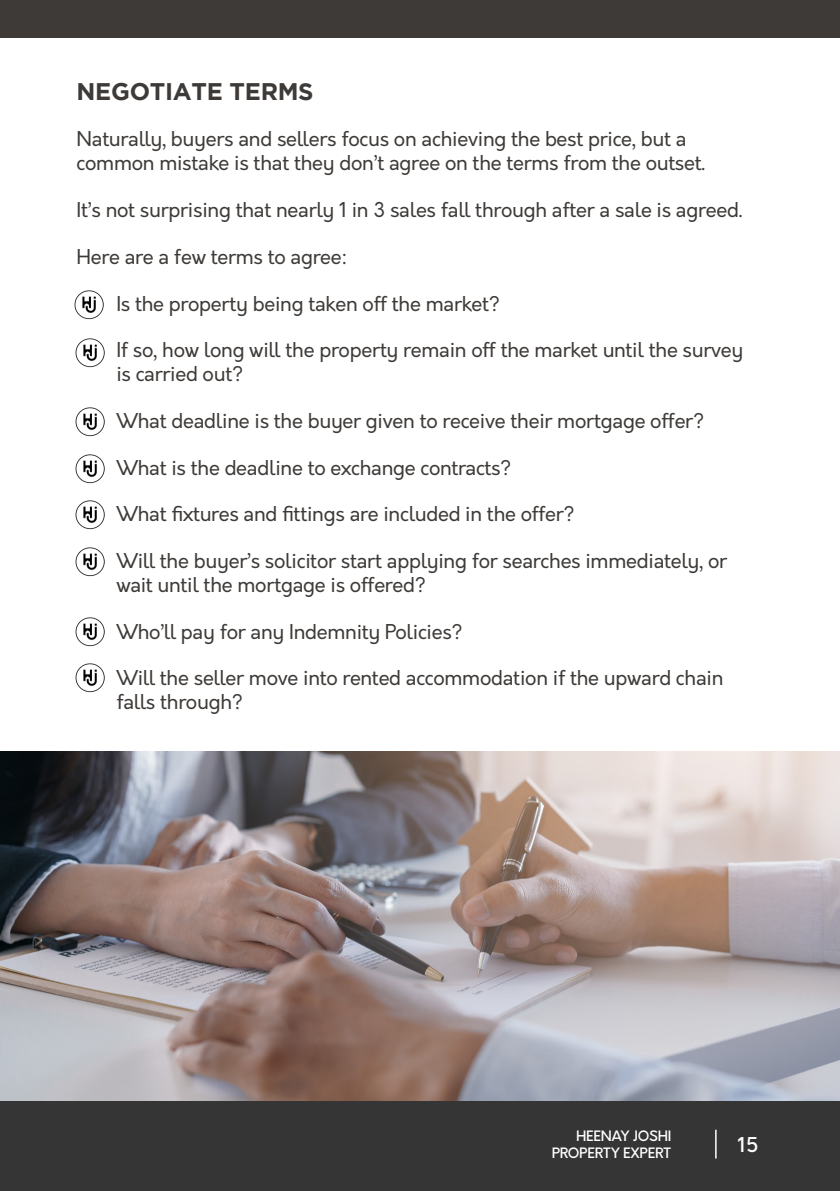
<style>
.page{position:relative;width:840px;height:1191px;background:#fff}
.page>*{position:absolute;margin:0;border:0;box-sizing:border-box;transform-origin:0 0}
.t1{font:700 24px "Gotham";letter-spacing:-.01em;color:#3e3a37}
.t2{font:20px/24px "Orkney";letter-spacing:-.015em;color:#3e3a37}
.t3{font:500 20px "Orkney";color:#fff}
.t4{font:500 14px/16.8px "Orkney";letter-spacing:-.02em;color:#fff;text-align:right}
</style>
<div class="page">
<img style="left:74px;top:290px;width:30px;height:30px">
<img style="left:75px;top:407px;width:30px;height:30px">
<img style="left:75px;top:547px;width:30px;height:30px">
<img style="left:75px;top:500px;width:30px;height:30px">
<img style="left:75px;top:663px;width:30px;height:30px">
<img style="left:75px;top:338px;width:30px;height:30px">
<img style="left:75px;top:454px;width:30px;height:30px">
<img style="left:75px;top:617px;width:30px;height:30px">
<img style="left:0;top:751px;width:839px;height:350px">
<div style="left:0;top:1101px;width:839px;height:90px;background:#353535"></div>
<hr style="left:714px;top:1129px;width:2px;height:29px;background:#fff">
<div style="left:0;top:0;width:839px;height:37px;background:#3e3a37"></div>
<p class="t1" style="left:77px;top:77px;width:238px">NEGOTIATE TERMS</p>
<p class="t2" style="left:77px;top:128px;width:629px">Naturally, buyers and sellers focus on achieving the best price, but a common mistake is that they don’t agree on the terms from the outset.</p>
<p class="t2" style="left:77px;top:198px;width:666px">It’s not surprising that nearly 1 in 3 sales fall through after a sale is agreed.</p>
<p class="t2" style="left:77px;top:245px;width:272px">Here are a few terms to agree:</p>
<p class="t2" style="left:116px;top:292px;width:385px">Is the property being taken off the market?</p>
<p class="t2" style="left:116px;top:338px;width:628px">If so, how long will the property remain off the market until the survey is carried out?</p>
<p class="t2" style="left:116px;top:409px;width:589px">What deadline is the buyer given to receive their mortgage offer?</p>
<p class="t2" style="left:116px;top:456px;width:396px">What is the deadline to exchange contracts?</p>
<p class="t2" style="left:116px;top:502px;width:459px">What fixtures and fittings are included in the offer?</p>
<p class="t2" style="left:116px;top:549px;width:612px">Will the buyer’s solicitor start applying for searches immediately, or wait until the mortgage is offered?</p>
<p class="t2" style="left:116px;top:620px;width:348px">Who’ll pay for any Indemnity Policies?</p>
<p class="t2" style="left:116px;top:666px;width:608px">Will the seller move into rented accommodation if the upward chain falls through?</p>
<p class="t4" style="left:551px;top:1127px;width:121px">HEENAY JOSHI<br>PROPERTY EXPERT</p>
<p class="t3" style="left:737px;top:1131px;width:23px">15</p>
</div>
